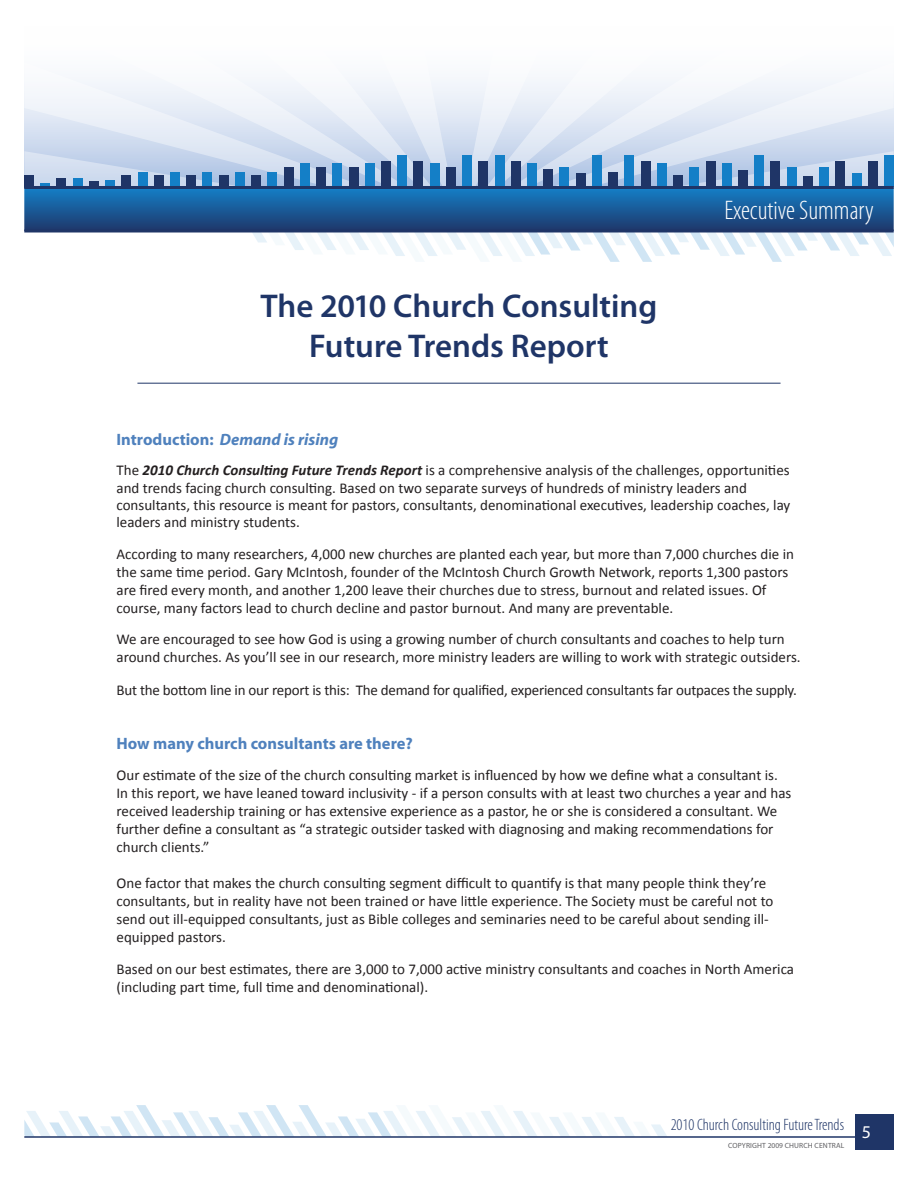
<style>
.page{position:relative;width:918px;height:1188px;background:#fff}
.page>*{position:absolute;margin:0;border:0;box-sizing:border-box;transform-origin:0 0}
.t1{font:600 33px "Myriad Pro";color:#1f3567}
.t2{font:300 condensed 27px "Myriad Pro";color:#fff}
.t3{font:18px "Myriad Pro";color:#fff}
.t4{font:700 16.5px "Myriad";color:#4f81bd}
.t5{font:300 condensed 16.5px "Myriad Pro";color:#1f3567}
.Heading_2{font:italic 700 16.5px "Myriad";color:#4f81bd}
.Heading_2-2{font:15px/18px "Calibri";color:#231f20}
.t6{font:7.5px "Myriad Pro";letter-spacing:.02em;color:#5f5f62}
.s1{font-style:normal}
.s2{font-weight:700;font-style:italic}
</style>
<div class="page">
<svg style="left:24px;top:1105px;width:643px;height:31px"></svg>
<svg style="left:24px;top:79px;width:870px;height:183px"></svg>
<hr style="left:24px;top:1136px;width:870px;height:2px;background:#1f3567">
<div style="left:855px;top:1114px;width:39px;height:36px;background:#1f3567"></div>
<hr style="left:24px;top:186px;width:870px;height:3px;background:#1f3567">
<hr style="left:24px;top:230px;width:870px;height:2px;background:#1f3567">
<hr style="left:137px;top:383px;width:644px;height:1px;background:#1f3567">
<p class="t1" style="left:261px;top:285px;width:398px">The 2010 Church Consulting</p>
<p class="t1" style="left:309px;top:325px;width:301px">Future Trends Report</p>
<p class="t2" style="left:724px;top:194px;width:151px">Executive Summary</p>
<p class="Heading_2" style="left:117px;top:431px;width:223px"><span class="s1">Introduction:</span> Demand is rising</p>
<p class="Heading_2-2" style="left:117px;top:461px;width:675px;line-height:17.2px">The <span class="s2">2010 Church Consulting Future Trends Report</span> is a comprehensive analysis of the challenges, opportunities and trends facing church consulting. Based on two separate surveys of hundreds of ministry leaders and consultants, this resource is meant for pastors, consultants, denominational executives, leadership coaches, lay leaders and ministry students.</p>
<p class="Heading_2-2" style="left:117px;top:544px;width:679px">According to many researchers, 4,000 new churches are planted each year, but more than 7,000 churches die in the same time period. Gary McIntosh, founder of the McIntosh Church Growth Network, reports 1,300 pastors are fired every month, and another 1,200 leave their churches due to stress, burnout and related issues. Of course, many factors lead to church decline and pastor burnout. And many are preventable.</p>
<p class="Heading_2-2" style="left:117px;top:629px;width:686px">We are encouraged to see how God is using a growing number of church consultants and coaches to help turn around churches. As you’ll see in our research, more ministry leaders are willing to work with strategic outsiders.</p>
<p class="Heading_2-2" style="left:117px;top:681px;width:682px">But the bottom line in our report is this: The demand for qualified, experienced consultants far outpaces the supply.</p>
<p class="t4" style="left:117px;top:735px;width:298px">How many church consultants are there?</p>
<p class="Heading_2-2" style="left:117px;top:765px;width:676px">Our estimate of the size of the church consulting market is influenced by how we define what a consultant is.<br>In this report, we have leaned toward inclusivity - if a person consults with at least two churches a year and has received leadership training or has extensive experience as a pastor, he or she is considered a consultant. We further define a consultant as “a strategic outsider tasked with diagnosing and making recommendations for church clients.”</p>
<p class="Heading_2-2" style="left:117px;top:873px;width:659px">One factor that makes the church consulting segment difficult to quantify is that many people think they’re consultants, but in reality have not been trained or have little experience. The Society must be careful not to send out ill-equipped consultants, just as Bible colleges and seminaries need to be careful about sending ill&shy;equipped pastors.</p>
<p class="Heading_2-2" style="left:117px;top:959px;width:679px">Based on our best estimates, there are 3,000 to 7,000 active ministry consultants and coaches in North America (including part time, full time and denominational).</p>
<p class="t5" style="left:671px;top:1115px;width:175px">2010 Church Consulting Future Trends</p>
<p class="t3" style="left:862px;top:1121px;width:11px">5</p>
<p class="t6" style="left:728px;top:1141px;width:118px">Copyright 2009 CHURCH CENTRAL</p>
</div>
